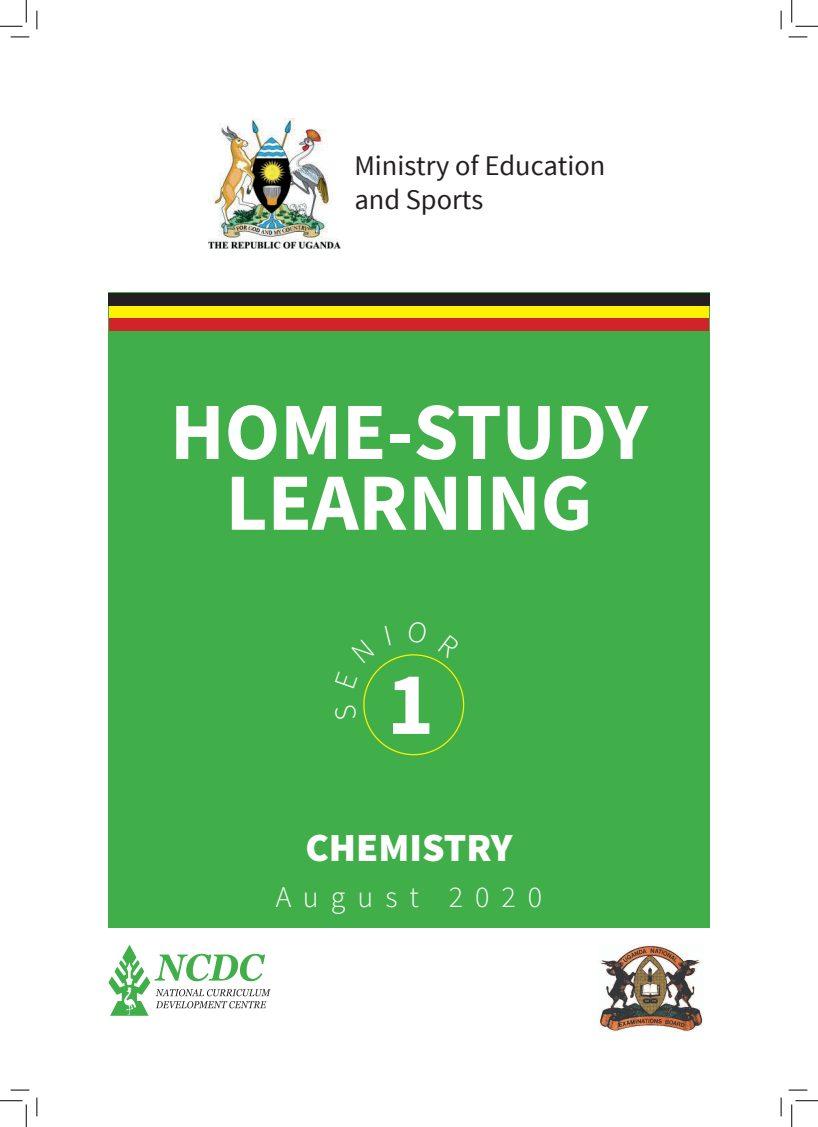
<style>
.page{position:relative;width:818px;height:1127px;background:#fff}
.page>*{position:absolute;margin:0;border:0;box-sizing:border-box;transform-origin:0 0}
.t1{font:700 90px "Source Sans Pro";color:#fff}
.t2{font:700 81.25px/70.8px "Source Sans Pro";color:#fff;text-align:center}
.t3{font:900 40px "Source Sans Pro";color:#fff}
.t4{font:300 30px "Source Sans Pro";letter-spacing:.4em;color:#fff}
.t5{font:28.38px/34.1px "Source Sans Pro";color:#231f20}
</style>
<div class="page">
<div style="left:108px;top:293px;width:601px;height:634px;background:#40ae49"></div>
<div style="left:109px;top:306px;width:600px;height:12px;background:#fff101"></div>
<div style="left:109px;top:318px;width:600px;height:12px;background:#d1232a"></div>
<div style="left:108px;top:293px;width:601px;height:13px;background:#231f20"></div>
<svg style="left:11px;top:36px;width:18px;height:2px"></svg>
<svg style="left:788px;top:36px;width:19px;height:2px"></svg>
<svg style="left:11px;top:1089px;width:18px;height:1px"></svg>
<svg style="left:788px;top:1089px;width:19px;height:1px"></svg>
<svg style="left:36px;top:11px;width:2px;height:18px"></svg>
<svg style="left:36px;top:1097px;width:2px;height:18px"></svg>
<svg style="left:780px;top:11px;width:2px;height:18px"></svg>
<svg style="left:780px;top:1097px;width:2px;height:18px"></svg>
<svg style="left:0;top:0;width:27px;height:27px"></svg>
<svg style="left:0;top:1100px;width:27px;height:26px"></svg>
<svg style="left:791px;top:0;width:27px;height:27px"></svg>
<svg style="left:791px;top:1100px;width:27px;height:26px"></svg>
<svg style="left:108px;top:945px;width:163px;height:70px"></svg>
<img style="left:208px;top:118px;width:132px;height:131px">
<img style="left:599px;top:945px;width:104px;height:86px">
<p class="t5" style="left:354px;top:149px;width:253px">Ministry of Education and Sports</p>
<h2 class="t2" style="left:170px;top:399px;width:479px">HOME-STUDY<br>LEARNING</h2>
<h1 class="t1" style="left:387px;top:646px;width:49px">1</h1>
<h3 class="t3" style="left:305px;top:821px;width:209px">CHEMISTRY</h3>
<p class="t4" style="left:276px;top:878px;width:268px">August 2020</p>
</div>
